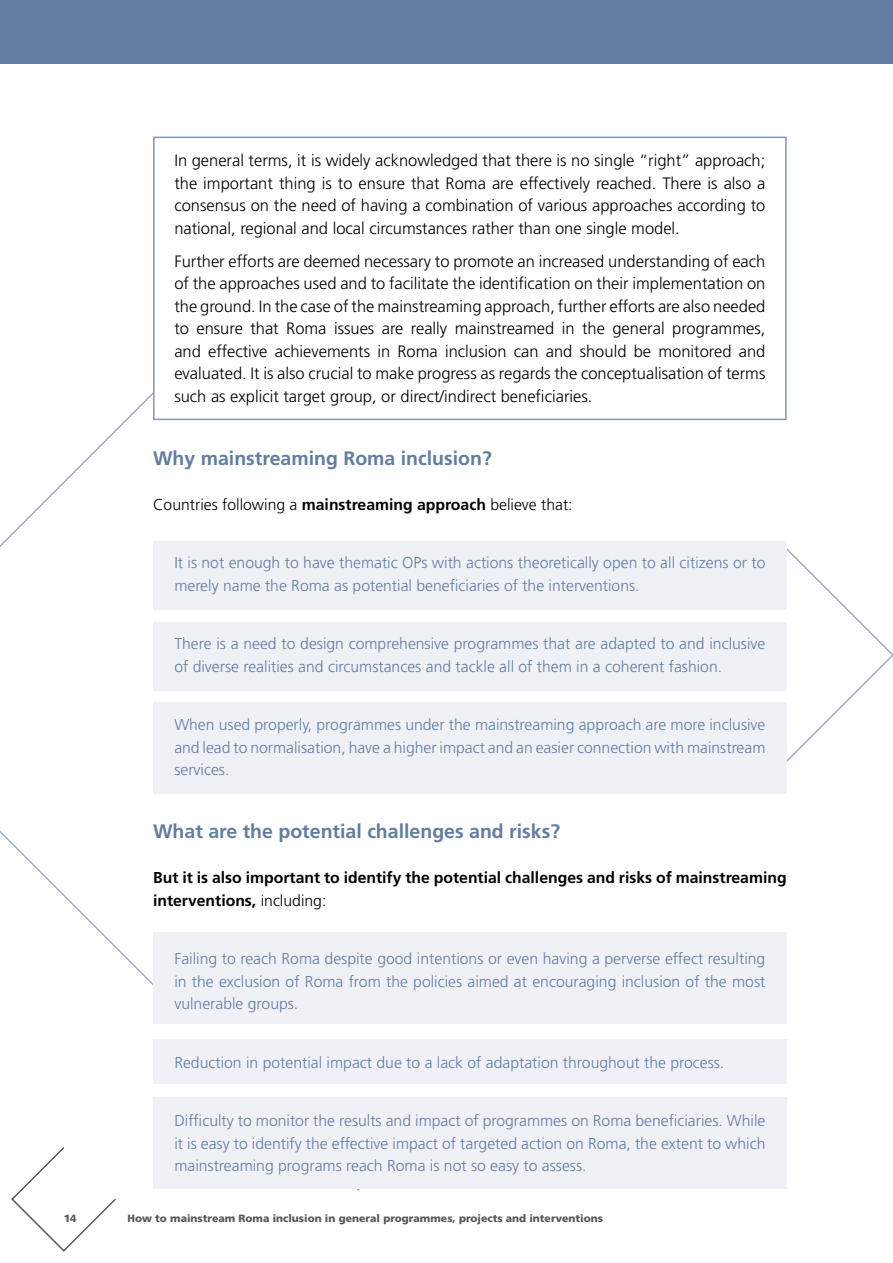
<style>
.page{position:relative;width:893px;height:1263px;background:#fff}
.page>*{position:absolute;margin:0;border:0;box-sizing:border-box;transform-origin:0 0}
.t1{font:700 19.5px "Frutiger";color:#617da2}
.t2{font:300 16.5px/22.5px "Frutiger";color:#000;text-align:justify}
.t3{font:300 15.75px/22.5px "Frutiger";color:#617da2;text-align:justify}
.t4{font:700 15.75px/22.5px "Frutiger";color:#000}
.t5{font:300 15.75px "Frutiger";color:#000}
.t6{font:900 10.5px "Frutiger";color:#575756}
.s1{font-weight:700}
.s2{font-weight:300}
</style>
<div class="page">
<svg style="left:11px;top:1192px;width:106px;height:60px"></svg>
<div style="left:64px;top:1125px;width:74px;height:74px;background:#fff"></div>
<div style="left:0;top:0;width:893px;height:64px;background:#617da2"></div>
<div style="left:153px;top:137px;width:634px;height:283px;border:2px solid #8495b4"></div>
<div style="left:153px;top:542px;width:634px;height:68px;background:#f0f1f6"></div>
<div style="left:153px;top:622px;width:634px;height:68px;background:#f0f1f6"></div>
<div style="left:153px;top:703px;width:634px;height:91px;background:#f0f1f6"></div>
<div style="left:153px;top:933px;width:634px;height:91px;background:#f0f1f6"></div>
<div style="left:153px;top:1097px;width:634px;height:91px;background:#f0f1f6"></div>
<div style="left:153px;top:1039px;width:634px;height:44px;background:#f0f1f6"></div>
<p class="t2" style="left:174px;top:149px;width:593px">In general terms, it is widely acknowledged that there is no single “right” approach; the important thing is to ensure that Roma are effectively reached. There is also a consensus on the need of having a combination of various approaches according to national, regional and local circumstances rather than one single model.</p>
<p class="t2" style="left:174px;top:250px;width:593px">Further efforts are deemed necessary to promote an increased understanding of each of the approaches used and to facilitate the identification on their implementation on the ground. In the case of the mainstreaming approach, further efforts are also needed to ensure that Roma issues are really mainstreamed in the general programmes, and effective achievements in Roma inclusion can and should be monitored and evaluated. It is also crucial to make progress as regards the conceptualisation of terms such as explicit target group, or direct/indirect beneficiaries.</p>
<p class="t1" style="left:153px;top:446px;width:340px">Why mainstreaming Roma inclusion?</p>
<p class="t5" style="left:153px;top:495px;width:421px">Countries following a <span class="s1">mainstreaming approach</span> believe that:</p>
<p class="t3" style="left:174px;top:551px;width:593px">It is not enough to have thematic OPs with actions theoretically open to all citizens or to merely name the Roma as potential beneficiaries of the interventions.</p>
<p class="t3" style="left:174px;top:632px;width:593px">There is a need to design comprehensive programmes that are adapted to and inclusive of diverse realities and circumstances and tackle all of them in a coherent fashion.</p>
<p class="t3" style="left:174px;top:713px;width:593px">When used properly, programmes under the mainstreaming approach are more inclusive and lead to normalisation, have a higher impact and an easier connection with mainstream services.</p>
<p class="t1" style="left:153px;top:820px;width:409px">What are the potential challenges and risks?</p>
<p class="t4" style="left:153px;top:866px;width:635px">But it is also important to identify the potential challenges and risks of mainstreaming interventions, <span class="s2">including:</span></p>
<p class="t3" style="left:174px;top:947px;width:592px">Failing to reach Roma despite good intentions or even having a perverse effect resulting in the exclusion of Roma from the policies aimed at encouraging inclusion of the most vulnerable groups.</p>
<p class="t3" style="left:174px;top:1051px;width:551px">Reduction in potential impact due to a lack of adaptation throughout the process.</p>
<p class="t3" style="left:174px;top:1109px;width:593px">Difficulty to monitor the results and impact of programmes on Roma beneficiaries. While it is easy to identify the effective impact of targeted action on Roma, the extent to which mainstreaming programs reach Roma is not so easy to assess.</p>
<p class="t6" style="left:64px;top:1212px;width:14px">14</p>
<p class="t6" style="left:128px;top:1211px;width:477px">How to mainstream Roma inclusion in general programmes, projects and interventions</p>
</div>
